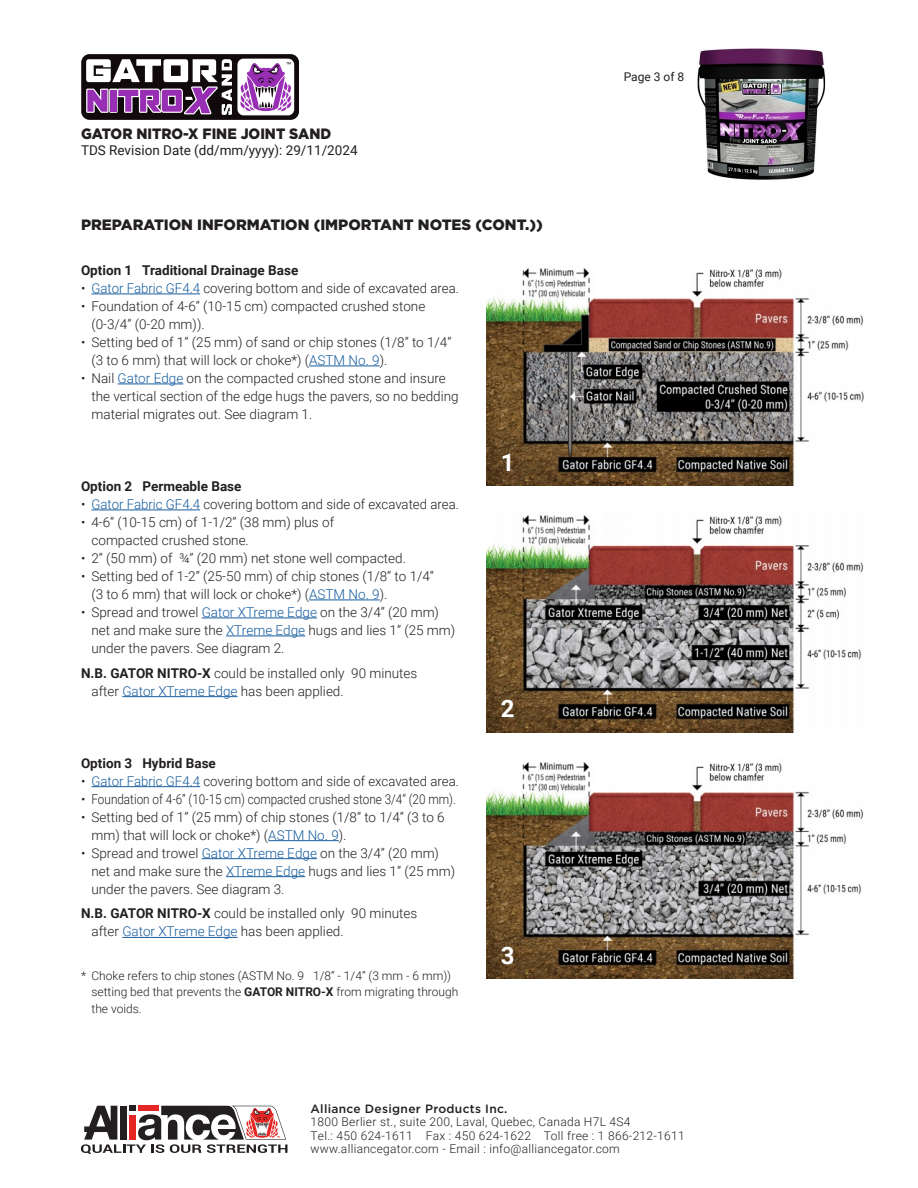
<style>
.page{position:relative;width:918px;height:1188px;background:#fff}
.page>*{position:absolute;margin:0;border:0;box-sizing:border-box;transform-origin:0 0}
.t1{font:700 24px "Roboto";color:#fff}
.t2{font:900 15px "Gotham";color:#231f20}
.t3{font:900 15px "Gotham";color:#231f20;scale:.94 1}
.t4{font:300 13.5px/18px "Roboto";color:#231f20}
.t5{font:700 13.5px "Roboto";color:#231f20}
.t6{font:13.5px "Roboto";color:#231f20}
.t7{font:300 12px/13.2px "Roboto";letter-spacing:.025em;color:#231f20}
.t8{font:300 12px/16.5px "Roboto";color:#231f20}
.t9{font:500 12px "Gotham";letter-spacing:.025em;color:#231f20}
.t10{font:12px "Roboto";color:#231f20}
.s1{color:#175d9e}
.s2{font-weight:700}
</style>
<div class="page">
<svg style="left:81px;top:1105px;width:206px;height:49px"></svg>
<img style="left:697px;top:48px;width:129px;height:132px">
<div style="left:81px;top:54px;width:218px;height:66px;background:#110a0c;border-radius:8px"></div>
<div style="left:237px;top:59px;width:57px;height:56px;background:#fff;border-radius:6px"></div>
<svg style="left:238px;top:59px;width:56px;height:52px"></svg>
<svg style="left:86px;top:59px;width:146px;height:56px"></svg>
<hr style="left:92px;top:294px;width:108px;height:1px;background:#175d9e">
<hr style="left:309px;top:366px;width:71px;height:1px;background:#175d9e">
<hr style="left:118px;top:384px;width:65px;height:1px;background:#175d9e">
<hr style="left:92px;top:510px;width:108px;height:1px;background:#175d9e">
<hr style="left:309px;top:600px;width:71px;height:1px;background:#175d9e">
<hr style="left:202px;top:618px;width:115px;height:1px;background:#175d9e">
<hr style="left:226px;top:636px;width:79px;height:1px;background:#175d9e">
<hr style="left:122px;top:696px;width:116px;height:1px;background:#175d9e">
<hr style="left:92px;top:786px;width:108px;height:1px;background:#175d9e">
<hr style="left:268px;top:840px;width:71px;height:1px;background:#175d9e">
<hr style="left:202px;top:858px;width:115px;height:1px;background:#175d9e">
<hr style="left:226px;top:876px;width:79px;height:1px;background:#175d9e">
<hr style="left:122px;top:937px;width:116px;height:1px;background:#175d9e">
<img style="left:486px;top:268px;width:378px;height:217px">
<img style="left:486px;top:515px;width:378px;height:217px">
<img style="left:486px;top:762px;width:378px;height:217px">
<p class="t3" style="left:81px;top:124px;width:268px">GATOR NITRO-X FINE JOINT SAND</p>
<p class="t6" style="left:81px;top:141px;width:278px">TDS Revision Date (dd/mm/yyyy): 29/11/2024</p>
<p class="t2" style="left:81px;top:214px;width:463px">PREPARATION INFORMATION (IMPORTANT NOTES (CONT.))</p>
<p class="t5" style="left:81px;top:261px;width:219px">Option 1 Traditional Drainage Base</p>
<p class="t4" style="left:81px;top:279px;width:380px">• <span class="s1">Gator Fabric GF4.4</span> covering bottom and side of excavated area.</p>
<p class="t4" style="left:92px;top:297px;width:335px;text-indent:-10px">• Foundation of 4-6” (10-15 cm) compacted crushed stone (0-3/4” (0-20 mm)).</p>
<p class="t4" style="left:92px;top:333px;width:362px;text-indent:-10px">• Setting bed of 1” (25 mm) of sand or chip stones (1/8” to 1/4” (3 to 6 mm) that will lock or choke*) (<span class="s1">ASTM No. 9</span>).</p>
<p class="t4" style="left:92px;top:369px;width:369px;text-indent:-10px">• Nail <span class="s1">Gator Edge</span> on the compacted crushed stone and insure the vertical section of the edge hugs the pavers, so no bedding material migrates out. See diagram 1.</p>
<p class="t5" style="left:81px;top:477px;width:162px">Option 2 Permeable Base</p>
<p class="t4" style="left:81px;top:495px;width:380px">• <span class="s1">Gator Fabric GF4.4</span> covering bottom and side of excavated area.</p>
<p class="t4" style="left:92px;top:513px;width:244px;text-indent:-10px">• 4-6” (10-15 cm) of 1-1/2” (38 mm) plus of compacted crushed stone.</p>
<p class="t4" style="left:81px;top:549px;width:327px">• 2” (50 mm) of ¾” (20 mm) net stone well compacted.</p>
<p class="t4" style="left:92px;top:567px;width:344px;text-indent:-10px">• Setting bed of 1-2” (25-50 mm) of chip stones (1/8” to 1/4” (3 to 6 mm) that will lock or choke*) (<span class="s1">ASTM No. 9</span>).</p>
<p class="t4" style="left:92px;top:603px;width:365px;text-indent:-10px">• Spread and trowel <span class="s1">Gator XTreme Edge</span> on the 3/4” (20 mm) net and make sure the <span class="s1">XTreme Edge</span> hugs and lies 1” (25 mm) under the pavers. See diagram 2.</p>
<p class="t4" style="left:92px;top:663px;width:327px;text-indent:-10px"><span class="s2">N.B. GATOR NITRO-X</span> could be installed only 90 minutes after <span class="s1">Gator XTreme Edge</span> has been applied.</p>
<p class="t5" style="left:81px;top:753px;width:136px">Option 3 Hybrid Base</p>
<p class="t4" style="left:81px;top:771px;width:380px">• <span class="s1">Gator Fabric GF4.4</span> covering bottom and side of excavated area.</p>
<p class="t4" style="left:81px;top:789px;width:376px">• Foundation of 4-6” (10-15 cm) compacted crushed stone 3/4” (20 mm).</p>
<p class="t4" style="left:92px;top:807px;width:355px;text-indent:-10px">• Setting bed of 1” (25 mm) of chip stones (1/8” to 1/4” (3 to 6 mm) that will lock or choke*) (<span class="s1">ASTM No. 9</span>).</p>
<p class="t4" style="left:92px;top:843px;width:365px;text-indent:-10px">• Spread and trowel <span class="s1">Gator XTreme Edge</span> on the 3/4” (20 mm) net and make sure the <span class="s1">XTreme Edge</span> hugs and lies 1” (25 mm) under the pavers. See diagram 3.</p>
<p class="t4" style="left:92px;top:904px;width:327px;text-indent:-10px"><span class="s2">N.B. GATOR NITRO-X</span> could be installed only 90 minutes after <span class="s1">Gator XTreme Edge</span> has been applied.</p>
<p class="t8" style="left:92px;top:967px;width:368px;text-indent:-10px">* Choke refers to chip stones (ASTM No. 9 1/8” - 1/4” (3 mm - 6 mm)) setting bed that prevents the <span class="s2">GATOR NITRO-X</span> from migrating through the voids.</p>
<p class="t1" style="left:501px;top:445px;width:15px">1</p>
<p class="t1" style="left:501px;top:692px;width:15px">2</p>
<p class="t1" style="left:501px;top:939px;width:15px">3</p>
<p class="t10" style="left:624px;top:68px;width:62px">Page 3 of 8</p>
<p class="t9" style="left:310px;top:1101px;width:199px">Alliance Designer Products Inc.</p>
<p class="t7" style="left:310px;top:1115px;width:376px">1800 Berlier st., suite 200, Laval, Quebec, Canada H7L 4S4<br>Tel.: 450 624-1611 Fax : 450 624-1622 Toll free : 1 866-212-1611 www.alliancegator.com - Email : info@alliancegator.com</p>
</div>
